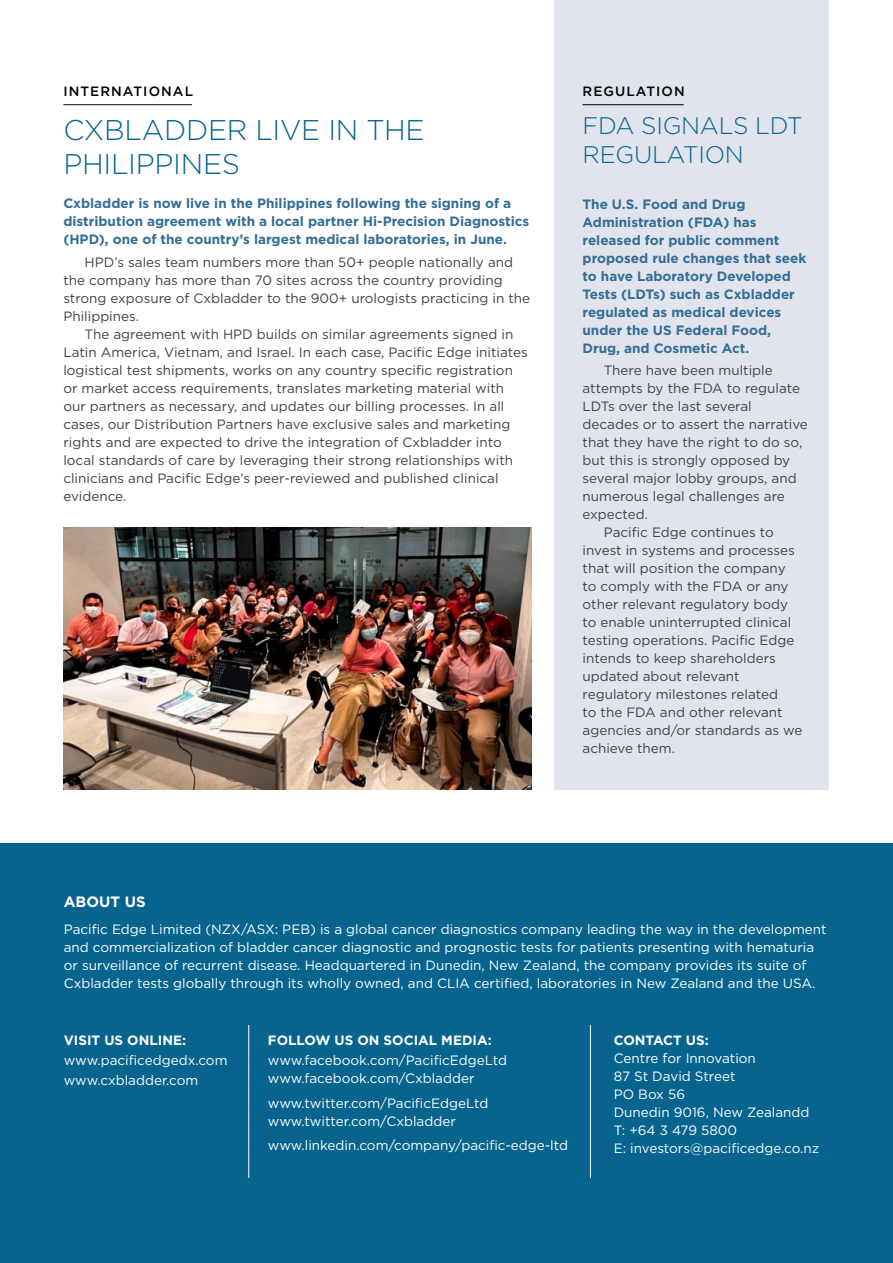
<style>
.page{position:relative;width:893px;height:1263px;background:#fff}
.page>*{position:absolute;margin:0;border:0;box-sizing:border-box;transform-origin:0 0}
.t1{font:300 28.5px/34.2px "Gotham";letter-spacing:-.01em;color:#06648e}
.t2{font:300 24px/28.8px "Gotham";letter-spacing:-.01em;color:#06648e}
.t3{font:700 15px "Gotham";color:#fff}
.t4{font:13.5px/18px "Gotham";color:#414042}
.t5{font:13.5px/18px "Gotham";color:#fff}
.t6{font:700 13.5px/18px "Gotham";color:#336d95}
.t7{font:700 13.5px "Gotham";color:#fff}
.t8{font:500 13.5px "Gotham";letter-spacing:.08em;color:#000}
</style>
<div class="page">
<div style="left:0;top:843px;width:893px;height:420px;background:#06648e"></div>
<hr style="left:63px;top:104px;width:129px;height:1px;background:#000">
<div style="left:554px;top:0;width:274px;height:789px;background:#e1e4ec"></div>
<hr style="left:583px;top:104px;width:101px;height:1px;background:#000">
<img style="left:64px;top:527px;width:467px;height:262px">
<hr style="left:248px;top:1025px;width:1px;height:153px;background:#fff">
<hr style="left:590px;top:1025px;width:1px;height:153px;background:#fff">
<p class="t8" style="left:63px;top:82px;width:131px">INTERNATIONAL</p>
<h1 class="t1" style="left:63px;top:112px;width:363px">CXBLADDER LIVE IN THE<br>PHILIPPINES</h1>
<p class="t6" style="left:63px;top:195px;width:468px">Cxbladder is now live in the Philippines following the signing of a distribution agreement with a local partner Hi-Precision Diagnostics (HPD), one of the country’s largest medical laboratories, in June.</p>
<p class="t4" style="left:63px;top:253px;width:468px;text-indent:21px">HPD’s sales team numbers more than 50+ people nationally and the company has more than 70 sites across the country providing strong exposure of Cxbladder to the 900+ urologists practicing in the Philippines.</p>
<p class="t4" style="left:63px;top:325px;width:466px;text-indent:21px">The agreement with HPD builds on similar agreements signed in Latin America, Vietnam, and Israel. In each case, Pacific Edge initiates logistical test shipments, works on any country specific registration or market access requirements, translates marketing material with our partners as necessary, and updates our billing processes. In all cases, our Distribution Partners have exclusive sales and marketing rights and are expected to drive the integration of Cxbladder into local standards of care by leveraging their strong relationships with clinicians and Pacific Edge’s peer-reviewed and published clinical evidence.</p>
<p class="t8" style="left:583px;top:82px;width:104px">REGULATION</p>
<h2 class="t2" style="left:583px;top:111px;width:221px">FDA SIGNALS LDT<br>REGULATION</h2>
<p class="t6" style="left:583px;top:195px;width:225px">The U.S. Food and Drug<br>Administration (FDA) has released for public comment proposed rule changes that seek to have Laboratory Developed<br>Tests (LDTs) such as Cxbladder regulated as medical devices under the US Federal Food,<br>Drug, and Cosmetic Act.</p>
<p class="t4" style="left:604px;top:361px;width:170px">There have been multiple</p>
<p class="t4" style="left:583px;top:379px;width:219px">attempts by the FDA to regulate</p>
<p class="t4" style="left:583px;top:397px;width:171px">LDTs over the last several</p>
<p class="t4" style="left:583px;top:415px;width:227px">decades or to assert the narrative</p>
<p class="t4" style="left:583px;top:433px;width:221px">that they have the right to do so,</p>
<p class="t4" style="left:583px;top:451px;width:209px">but this is strongly opposed by</p>
<p class="t4" style="left:583px;top:469px;width:216px">several major lobby groups, and</p>
<p class="t4" style="left:583px;top:487px;width:204px">numerous legal challenges are</p>
<p class="t4" style="left:583px;top:505px;width:67px">expected.</p>
<p class="t4" style="left:604px;top:523px;width:172px">Pacific Edge continues to</p>
<p class="t4" style="left:583px;top:541px;width:214px">invest in systems and processes</p>
<p class="t4" style="left:583px;top:559px;width:205px">that will position the company</p>
<p class="t4" style="left:583px;top:577px;width:208px">to comply with the FDA or any</p>
<p class="t4" style="left:583px;top:595px;width:207px">other relevant regulatory body</p>
<p class="t4" style="left:583px;top:613px;width:210px">to enable uninterrupted clinical</p>
<p class="t4" style="left:583px;top:631px;width:213px">testing operations. Pacific Edge</p>
<p class="t4" style="left:583px;top:649px;width:195px">intends to keep shareholders</p>
<p class="t4" style="left:583px;top:667px;width:159px">updated about relevant</p>
<p class="t4" style="left:583px;top:685px;width:197px">regulatory milestones related</p>
<p class="t4" style="left:583px;top:703px;width:202px">to the FDA and other relevant</p>
<p class="t4" style="left:583px;top:721px;width:221px">agencies and/or standards as we</p>
<p class="t4" style="left:583px;top:739px;width:94px">achieve them.</p>
<p class="t3" style="left:64px;top:892px;width:83px">ABOUT US</p>
<p class="t5" style="left:64px;top:919px;width:764px">Pacific Edge Limited (NZX/ASX: PEB) is a global cancer diagnostics company leading the way in the development and commercialization of bladder cancer diagnostic and prognostic tests for patients presenting with hematuria or surveillance of recurrent disease. Headquartered in Dunedin, New Zealand, the company provides its suite of Cxbladder tests globally through its wholly owned, and CLIA certified, laboratories in New Zealand and the USA.</p>
<p class="t7" style="left:64px;top:1031px;width:124px">VISIT US ONLINE:</p>
<p class="t5" style="left:64px;top:1050px;width:165px;line-height:20.1px">www.pacificedgedx.com www.cxbladder.com</p>
<p class="t7" style="left:268px;top:1031px;width:225px">FOLLOW US ON SOCIAL MEDIA:</p>
<p class="t5" style="left:268px;top:1051px;width:241px">www.facebook.com/PacificEdgeLtd www.facebook.com/Cxbladder</p>
<p class="t5" style="left:268px;top:1093px;width:222px">www.twitter.com/PacificEdgeLtd www.twitter.com/Cxbladder</p>
<p class="t5" style="left:268px;top:1136px;width:302px">www.linkedin.com/company/pacific-edge-ltd</p>
<p class="t7" style="left:614px;top:1031px;width:97px">CONTACT US:</p>
<p class="t5" style="left:614px;top:1049px;width:207px">Centre for Innovation<br>87 St David Street<br>PO Box 56<br>Dunedin 9016, New Zealandd<br>T: +64 3 479 5800<br>E: investors@pacificedge.co.nz</p>
</div>
